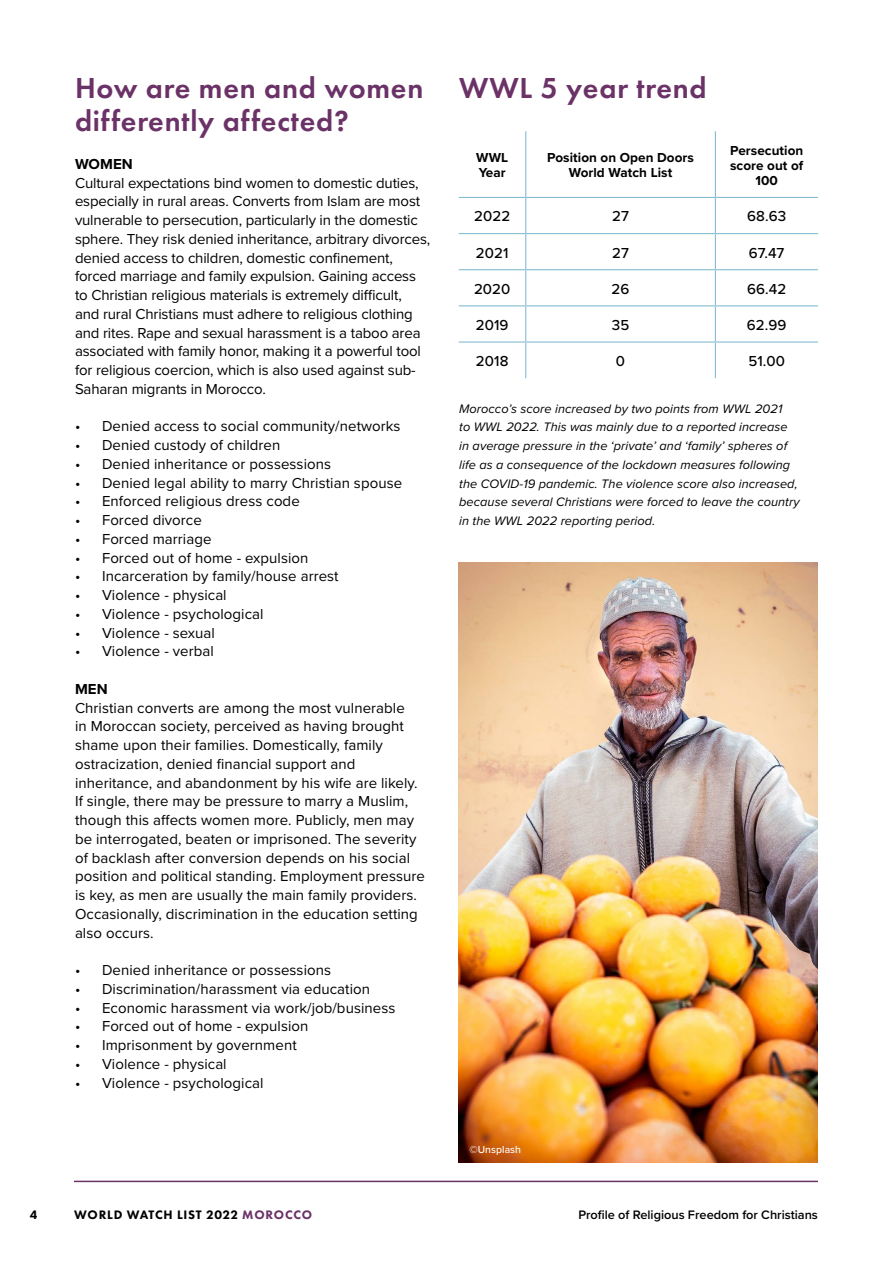
<style>
.page{position:relative;width:893px;height:1263px;background:#fff}
.page>*{position:absolute;margin:0;border:0;box-sizing:border-box;transform-origin:0 0}
.t1{font:600 30px/33px "Futura PT";letter-spacing:.025em;color:#6b3267}
.t2{font:15px/18.8px "Proxima Nova";letter-spacing:.005em;color:#000}
.t3{font:500 15px "Proxima Nova";letter-spacing:.005em;color:#000}
.t4{font:700 15px "Proxima Nova";letter-spacing:.005em;color:#000}
.t5{font:700 13.5px/15px "Proxima Nova";letter-spacing:.005em;color:#000;text-align:center}
.t6{font:italic 12.75px/18.8px "Proxima Nova";letter-spacing:.005em;color:#000}
.t7{font:600 12.75px "Proxima Nova";color:#000}
.t8{font:800 12.75px "Futura PT";letter-spacing:.06em;color:#000}
.t9{font:500 10.5px "Proxima Nova";letter-spacing:.005em;color:#fff}
.s1{color:#6b3267}
</style>
<div class="page">
<hr style="left:74px;top:1181px;width:744px;height:1px;background:#6b3267">
<img style="left:459px;top:562px;width:359px;height:601px">
<hr style="left:525px;top:131px;width:1px;height:66px;background:#87bcd2">
<hr style="left:715px;top:131px;width:1px;height:66px;background:#87bcd2">
<hr style="left:459px;top:197px;width:67px;height:1px;background:#87bcd2">
<hr style="left:526px;top:197px;width:189px;height:1px;background:#87bcd2">
<hr style="left:525px;top:198px;width:1px;height:35px;background:#87bcd2">
<hr style="left:715px;top:197px;width:103px;height:1px;background:#87bcd2">
<hr style="left:715px;top:198px;width:1px;height:35px;background:#87bcd2">
<hr style="left:459px;top:233px;width:67px;height:1px;background:#87bcd2">
<hr style="left:526px;top:233px;width:189px;height:1px;background:#87bcd2">
<hr style="left:525px;top:234px;width:1px;height:35px;background:#87bcd2">
<hr style="left:715px;top:233px;width:103px;height:1px;background:#87bcd2">
<hr style="left:715px;top:234px;width:1px;height:35px;background:#87bcd2">
<hr style="left:459px;top:269px;width:67px;height:1px;background:#87bcd2">
<hr style="left:526px;top:269px;width:189px;height:1px;background:#87bcd2">
<hr style="left:525px;top:270px;width:1px;height:35px;background:#87bcd2">
<hr style="left:715px;top:269px;width:103px;height:1px;background:#87bcd2">
<hr style="left:715px;top:270px;width:1px;height:35px;background:#87bcd2">
<hr style="left:459px;top:305px;width:67px;height:1px;background:#87bcd2">
<hr style="left:526px;top:305px;width:189px;height:1px;background:#87bcd2">
<hr style="left:525px;top:306px;width:1px;height:35px;background:#87bcd2">
<hr style="left:715px;top:305px;width:103px;height:1px;background:#87bcd2">
<hr style="left:715px;top:306px;width:1px;height:35px;background:#87bcd2">
<hr style="left:459px;top:341px;width:67px;height:2px;background:#87bcd2">
<hr style="left:526px;top:341px;width:189px;height:2px;background:#87bcd2">
<hr style="left:525px;top:343px;width:1px;height:35px;background:#87bcd2">
<hr style="left:715px;top:341px;width:103px;height:2px;background:#87bcd2">
<hr style="left:715px;top:343px;width:1px;height:35px;background:#87bcd2">
<h1 class="t1" style="left:75px;top:71px;width:350px">How are men and women differently affected?</h1>
<p class="t4" style="left:75px;top:153px;width:59px">WOMEN</p>
<p class="t2" style="left:75px;top:172px;width:357px">Cultural expectations bind women to domestic duties, especially in rural areas. Converts from Islam are most vulnerable to persecution, particularly in the domestic sphere. They risk denied inheritance, arbitrary divorces, denied access to children, domestic confinement, forced marriage and family expulsion. Gaining access to Christian religious materials is extremely difficult,<br>and rural Christians must adhere to religious clothing and rites. Rape and sexual harassment is a taboo area associated with family honor, making it a powerful tool for religious coercion, which is also used against sub-Saharan migrants in Morocco.</p>
<p class="t2" style="left:75px;top:416px;width:327px">• Denied access to social community/networks</p>
<p class="t2" style="left:75px;top:435px;width:207px">• Denied custody of children</p>
<p class="t2" style="left:75px;top:454px;width:258px">• Denied inheritance or possessions</p>
<p class="t2" style="left:75px;top:472px;width:329px">• Denied legal ability to marry Christian spouse</p>
<p class="t2" style="left:75px;top:491px;width:226px">• Enforced religious dress code</p>
<p class="t2" style="left:75px;top:510px;width:128px">• Forced divorce</p>
<p class="t2" style="left:75px;top:529px;width:138px">• Forced marriage</p>
<p class="t2" style="left:75px;top:547px;width:235px">• Forced out of home - expulsion</p>
<p class="t2" style="left:75px;top:566px;width:265px">• Incarceration by family/house arrest</p>
<p class="t2" style="left:75px;top:585px;width:153px">• Violence - physical</p>
<p class="t2" style="left:75px;top:604px;width:190px">• Violence - psychological</p>
<p class="t2" style="left:75px;top:622px;width:141px">• Violence - sexual</p>
<p class="t2" style="left:75px;top:641px;width:140px">• Violence - verbal</p>
<p class="t4" style="left:75px;top:678px;width:34px">MEN</p>
<p class="t2" style="left:75px;top:697px;width:351px">Christian converts are among the most vulnerable<br>in Moroccan society, perceived as having brought shame upon their families. Domestically, family ostracization, denied financial support and inheritance, and abandonment by his wife are likely.<br>If single, there may be pressure to marry a Muslim, though this affects women more. Publicly, men may be interrogated, beaten or imprisoned. The severity of backlash after conversion depends on his social position and political standing. Employment pressure is key, as men are usually the main family providers.<br>Occasionally, discrimination in the education setting also occurs.</p>
<p class="t2" style="left:75px;top:960px;width:258px">• Denied inheritance or possessions</p>
<p class="t2" style="left:75px;top:979px;width:297px">• Discrimination/harassment via education</p>
<p class="t2" style="left:75px;top:997px;width:322px">• Economic harassment via work/job/business</p>
<p class="t2" style="left:75px;top:1016px;width:235px">• Forced out of home - expulsion</p>
<p class="t2" style="left:75px;top:1035px;width:223px">• Imprisonment by government</p>
<p class="t2" style="left:75px;top:1054px;width:153px">• Violence - physical</p>
<p class="t2" style="left:75px;top:1072px;width:190px">• Violence - psychological</p>
<h1 class="t1" style="left:459px;top:71px;width:249px">WWL 5 year trend</h1>
<p class="t5" style="left:476px;top:150px;width:33px;text-align:left">WWL<br>Year</p>
<p class="t5" style="left:547px;top:150px;width:148px">Position on Open Doors<br>World Watch List</p>
<p class="t5" style="left:730px;top:142px;width:75px">Persecution score out of<br>100</p>
<p class="t3" style="left:474px;top:205px;width:38px">2022</p>
<p class="t3" style="left:612px;top:205px;width:18px">27</p>
<p class="t3" style="left:747px;top:205px;width:41px">68.63</p>
<p class="t3" style="left:476px;top:241px;width:34px">2021</p>
<p class="t3" style="left:612px;top:241px;width:18px">27</p>
<p class="t3" style="left:749px;top:241px;width:37px">67.47</p>
<p class="t3" style="left:474px;top:278px;width:38px">2020</p>
<p class="t3" style="left:612px;top:278px;width:19px">26</p>
<p class="t3" style="left:747px;top:278px;width:41px">66.42</p>
<p class="t3" style="left:476px;top:314px;width:34px">2019</p>
<p class="t3" style="left:612px;top:314px;width:19px">35</p>
<p class="t3" style="left:747px;top:314px;width:41px">62.99</p>
<p class="t3" style="left:476px;top:350px;width:34px">2018</p>
<p class="t3" style="left:616px;top:350px;width:11px">0</p>
<p class="t3" style="left:748px;top:350px;width:38px">51.00</p>
<p class="t6" style="left:459px;top:398px;width:342px">Morocco’s score increased by two points from WWL 2021<br>to WWL 2022. This was mainly due to a reported increase in average pressure in the ‘private’ and ‘family’ spheres of life as a consequence of the lockdown measures following the COVID-19 pandemic. The violence score also increased, because several Christians were forced to leave the country in the WWL 2022 reporting period.</p>
<p class="t9" style="left:469px;top:1142px;width:53px">©Unsplash</p>
<p class="t8" style="left:30px;top:1207px;width:9px">4</p>
<p class="t8" style="left:74px;top:1207px;width:240px">WORLD WATCH LIST 2022 <span class="s1">MOROCCO</span></p>
<p class="t7" style="left:578px;top:1205px;width:241px">Profile of Religious Freedom for Christians</p>
</div>
